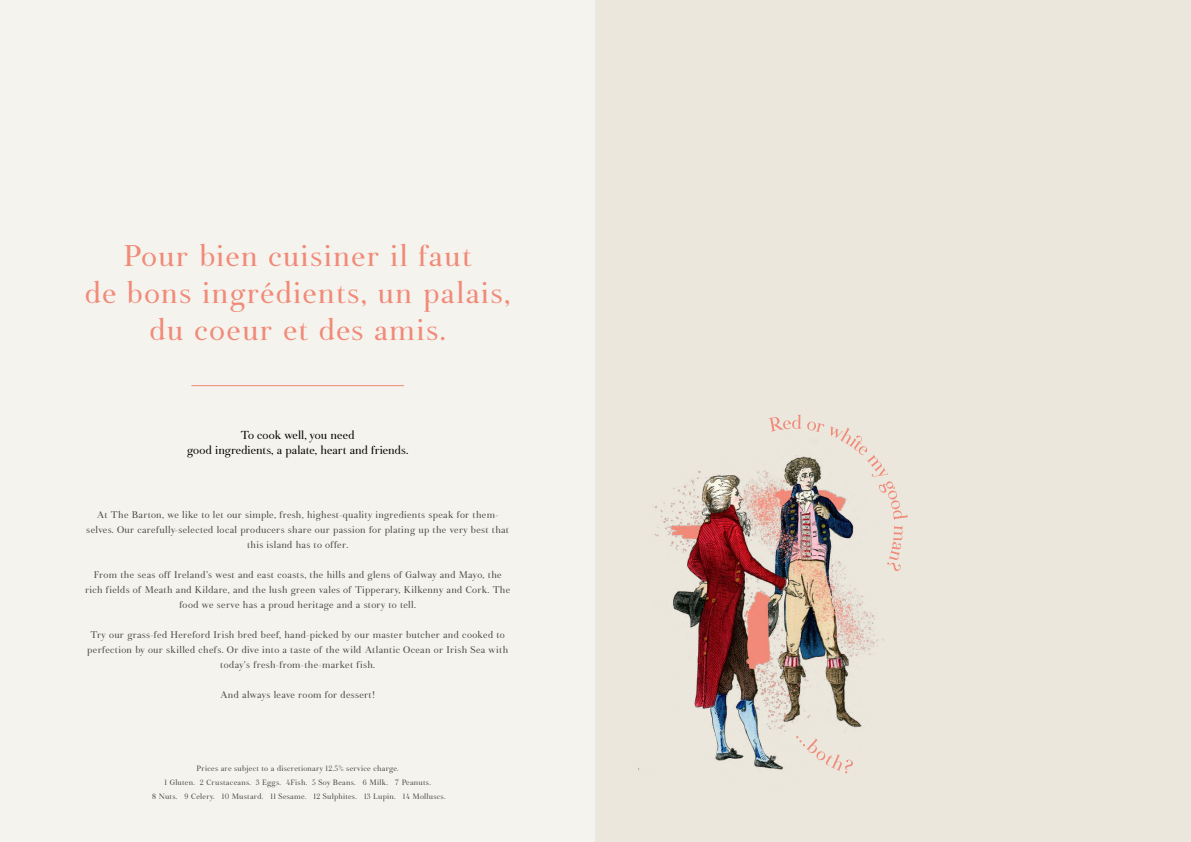
<style>
.page{position:relative;width:1191px;height:842px;background:#fff}
.page>*{position:absolute;margin:0;border:0;box-sizing:border-box;transform-origin:0 0}
.t1{font:31px/37px "Botera TFE";letter-spacing:.035em;color:#f18a78;text-align:center}
.t2{font:12px/14.4px "Botera TFE";letter-spacing:-.005em;color:#000;text-align:center}
.t3{font:10px/15px "Botera TFE";letter-spacing:.025em;color:#4a4a49;text-align:center}
.t4{font:8px/14px "Botera TFE";letter-spacing:.03em;color:#4a4a49;text-align:center}
</style>
<div class="page">
<div style="left:0;top:0;width:595px;height:842px;background:#f5f3ee"></div>
<div style="left:595px;top:0;width:596px;height:842px;background:#ebe7dd"></div>
<img style="left:798px;top:414px;width:86px;height:314px">
<img style="left:638px;top:470px;width:191px;height:301px">
<img style="left:768px;top:415px;width:139px;height:157px">
<svg style="left:796px;top:736px;width:57px;height:37px"></svg>
<hr style="left:191px;top:385px;width:213px;height:1px;background:#f18a78">
<h1 class="t1" style="left:85px;top:238px;width:427px">Pour bien cuisiner il faut<br>de bons ingrédients, un palais, du coeur et des amis.</h1>
<p class="t2" style="left:187px;top:428px;width:223px">To cook well, you need<br>good ingredients, a palate, heart and friends.</p>
<p class="t3" style="left:86px;top:507px;width:424px">At The Barton, we like to let our simple, fresh, highest-quality ingredients speak for them&shy;selves. Our carefully-selected local producers share our passion for plating up the very best that this island has to offer.</p>
<p class="t3" style="left:85px;top:567px;width:427px">From the seas off Ireland’s west and east coasts, the hills and glens of Galway and Mayo, the rich fields of Meath and Kildare, and the lush green vales of Tipperary, Kilkenny and Cork. The food we serve has a proud heritage and a story to tell.</p>
<p class="t3" style="left:87px;top:627px;width:422px">Try our grass-fed Hereford Irish bred beef, hand-picked by our master butcher and cooked to perfection by our skilled chefs. Or dive into a taste of the wild Atlantic Ocean or Irish Sea with today’s fresh-from-the-market fish.</p>
<p class="t3" style="left:220px;top:687px;width:156px">And always leave room for dessert!</p>
<p class="t4" style="left:152px;top:762px;width:295px">Prices are subject to a discretionary 12.5% service charge.<br>1 Gluten. 2 Crustaceans. 3 Eggs. 4Fish. 5 Soy Beans. 6 Milk. 7 Peanuts.<br>8 Nuts. 9 Celery. 10 Mustard. 11 Sesame. 12 Sulphites. 13 Lupin. 14 Molluscs.</p>
</div>
